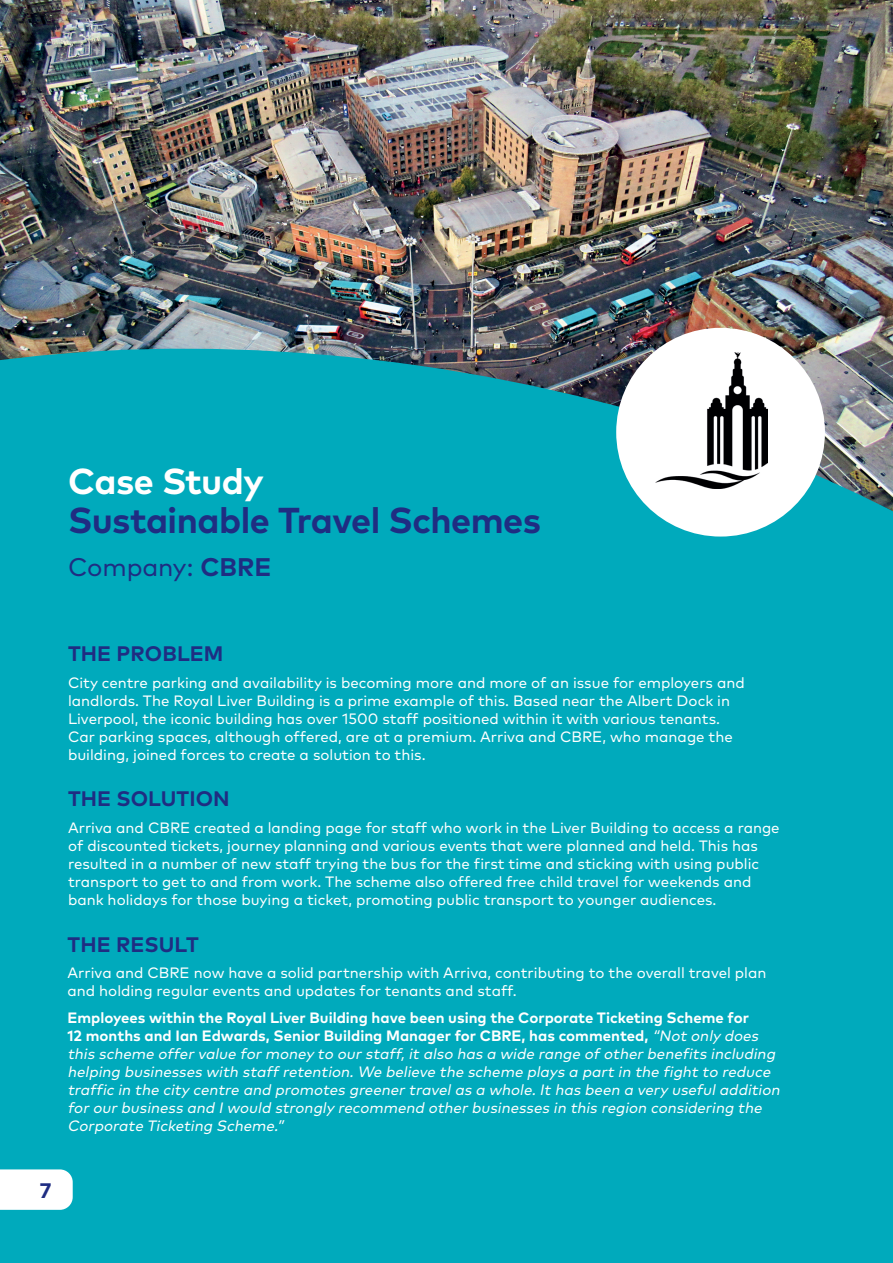
<style>
.page{position:relative;width:893px;height:1263px;background:#fff}
.page>*{position:absolute;margin:0;border:0;box-sizing:border-box;transform-origin:0 0}
.t1{font:700 36px/39px "Mark Pro";letter-spacing:-.015em;color:#1f2d82}
.Company{font:25.5px "Mark Pro";letter-spacing:-.01em;color:#1f2d82}
.Sub_Titles{font:700 21px "Mark Pro";letter-spacing:.005em;color:#1f2d82}
.BODY{font:15px/18px "Mark Pro";color:#fff}
.BODY-2{font:italic 15px/18px "Mark Pro";color:#fff}
.s1{color:#fff}
.s2{font-weight:700}
.s3{font-weight:700;font-style:normal}
</style>
<div class="page">
<img style="left:0;top:0;width:893px;height:297px">
<img style="left:0;top:297px;width:893px;height:273px">
<div style="left:0;top:570px;width:893px;height:693px;background:#00aabc"></div>
<div style="left:616px;top:328px;width:209px;height:208px;background:#fff;border-radius:50%"></div>
<img style="left:655px;top:352px;width:112px;height:137px">
<svg style="left:0;top:1169px;width:73px;height:41px"></svg>
<p class="t1" style="left:68px;top:459px;width:474px"><span class="s1">Case Study<br></span>Sustainable Travel Schemes</p>
<p class="Company" style="left:68px;top:548px;width:205px">Company: <span class="s2">CBRE</span></p>
<p class="Sub_Titles" style="left:68px;top:638px;width:157px">THE PROBLEM</p>
<p class="BODY" style="left:68px;top:672px;width:678px">City centre parking and availability is becoming more and more of an issue for employers and landlords. The Royal Liver Building is a prime example of this. Based near the Albert Dock in Liverpool, the iconic building has over 1500 staff positioned within it with various tenants.<br>Car parking spaces, although offered, are at a premium. Arriva and CBRE, who manage the building, joined forces to create a solution to this.</p>
<p class="Sub_Titles" style="left:68px;top:783px;width:163px">THE SOLUTION</p>
<p class="BODY" style="left:68px;top:817px;width:713px">Arriva and CBRE created a landing page for staff who work in the Liver Building to access a range of discounted tickets, journey planning and various events that were planned and held. This has resulted in a number of new staff trying the bus for the first time and sticking with using public transport to get to and from work. The scheme also offered free child travel for weekends and bank holidays for those buying a ticket, promoting public transport to younger audiences.</p>
<p class="Sub_Titles" style="left:68px;top:928px;width:133px">THE RESULT</p>
<p class="BODY" style="left:67px;top:963px;width:700px">Arriva and CBRE now have a solid partnership with Arriva, contributing to the overall travel plan and holding regular events and updates for tenants and staff.</p>
<p class="BODY-2" style="left:67px;top:1007px;width:717px"><span class="s3">Employees within the Royal Liver Building have been using the Corporate Ticketing Scheme for<br>12 months and Ian Edwards, Senior Building Manager for CBRE, has commented,</span> “Not only does this scheme offervalue formoney to ourstaff,it also has a wide range ofotherbenefits including helping businesses with staffretention.We believe the scheme plays a part in the fight to reduce traffic in the city centre and promotes greenertravelas a whole.It has been a very usefuladdition forourbusiness and Iwould strongly recommend otherbusinesses in this region considering the Corporate Ticketing Scheme.”</p>
<h3 class="Sub_Titles" style="left:40px;top:1174px;width:13px">7</h3>
</div>
